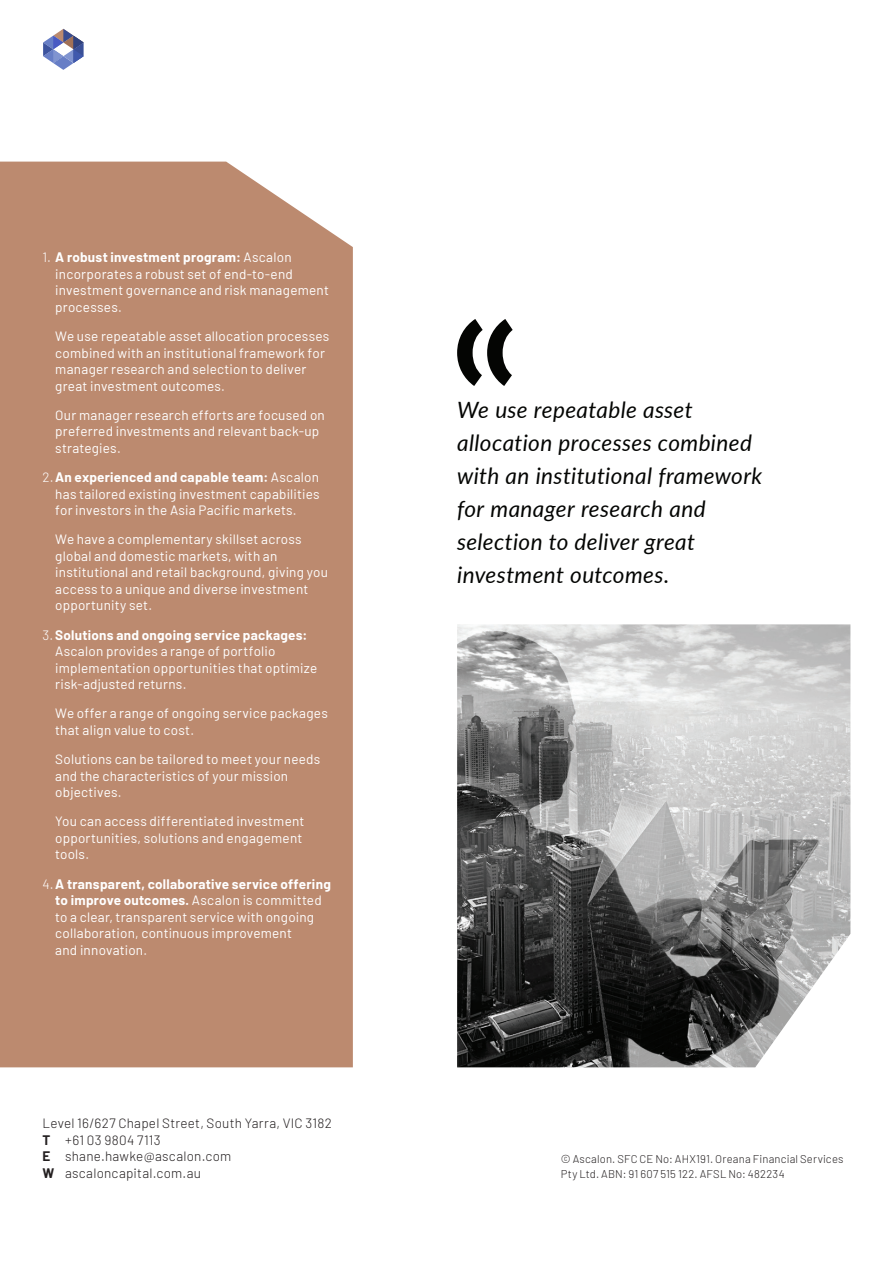
<style>
.page{position:relative;width:893px;height:1263px;background:#fff}
.page>*{position:absolute;margin:0;border:0;box-sizing:border-box;transform-origin:0 0}
.t1{font:italic 22.5px/33px "Lato";letter-spacing:.015em;color:#040503}
.Body{font:13.5px/16.5px "Barlow";letter-spacing:.015em;color:#fff}
.Body-2{font:300 13.5px "Barlow";letter-spacing:.02em;color:#231f20}
.t2{font:300 11.25px/15px "Barlow";letter-spacing:.02em;color:#231f20}
.s1{font-weight:300}
.s2{font-weight:700}
</style>
<div class="page">
<div style="left:0;top:162px;width:353px;height:905px;background:#bc8a6f"></div>
<svg style="left:43px;top:29px;width:41px;height:41px"></svg>
<img style="left:457px;top:624px;width:393px;height:443px">
<svg style="left:457px;top:319px;width:56px;height:67px"></svg>
<p class="Body" style="left:55px;top:248px;width:275px;text-indent:-13px"><span class="s1">1.</span> <span class="s2">A robust investment program:</span> Ascalon incorporates a robust set of end-to-end investment governance and risk management processes.</p>
<p class="Body" style="left:55px;top:327px;width:276px">We use repeatable asset allocation processes combined with an institutional framework for manager research and selection to deliver great investment outcomes.</p>
<p class="Body" style="left:55px;top:406px;width:271px">Our manager research efforts are focused on preferred investments and relevant back-up strategies.</p>
<p class="Body" style="left:55px;top:468px;width:266px;text-align:justify;text-indent:-13px"><span class="s1">2.</span><span class="s2">An experienced and capable team:</span> Ascalon has tailored existing investment capabilities for investors in the Asia Pacific markets.</p>
<p class="Body" style="left:55px;top:530px;width:274px">We have a complementary skillset across global and domestic markets, with an institutional and retail background, giving you access to a unique and diverse investment opportunity set.</p>
<p class="Body" style="left:55px;top:625px;width:264px;text-indent:-13px"><span class="s1">3.</span> <span class="s2">Solutions and ongoing service packages:<br></span>Ascalon provides a range of portfolio implementation opportunities that optimize risk-adjusted returns.</p>
<p class="Body" style="left:55px;top:704px;width:274px">We offer a range of ongoing service packages that align value to cost.</p>
<p class="Body" style="left:55px;top:750px;width:267px">Solutions can be tailored to meet your needs and the characteristics of your mission objectives.</p>
<p class="Body" style="left:55px;top:812px;width:251px">You can access differentiated investment opportunities, solutions and engagement tools.</p>
<p class="Body" style="left:55px;top:874px;width:277px;text-indent:-13px"><span class="s1">4.</span><span class="s2">A transparent, collaborative service offering to improve outcomes.</span> Ascalon is committed to a clear, transparent service with ongoing collaboration, continuous improvement<br>and innovation.</p>
<p class="Body-2" style="left:43px;top:1114px;width:291px">Level 16/627 Chapel Street, South Yarra, VIC 3182</p>
<p class="Body-2" style="left:43px;top:1130px;width:120px"><span class="s2">T</span> +61 03 9804 7113</p>
<p class="Body-2" style="left:43px;top:1147px;width:190px"><span class="s2">E</span> shane.hawke@ascalon.com</p>
<p class="Body-2" style="left:43px;top:1163px;width:160px"><span class="s2">W</span> ascaloncapital.com.au</p>
<p class="t1" style="left:457px;top:392px;width:307px">We use repeatable asset allocation processes combined with an institutional framework for manager research and selection to deliver great investment outcomes.</p>
<p class="t2" style="left:561px;top:1150px;width:284px">© Ascalon. SFC CE No: AHX191. Oreana Financial Services<br>Pty Ltd. ABN: 91 607 515 122. AFSL No: 482234</p>
</div>
